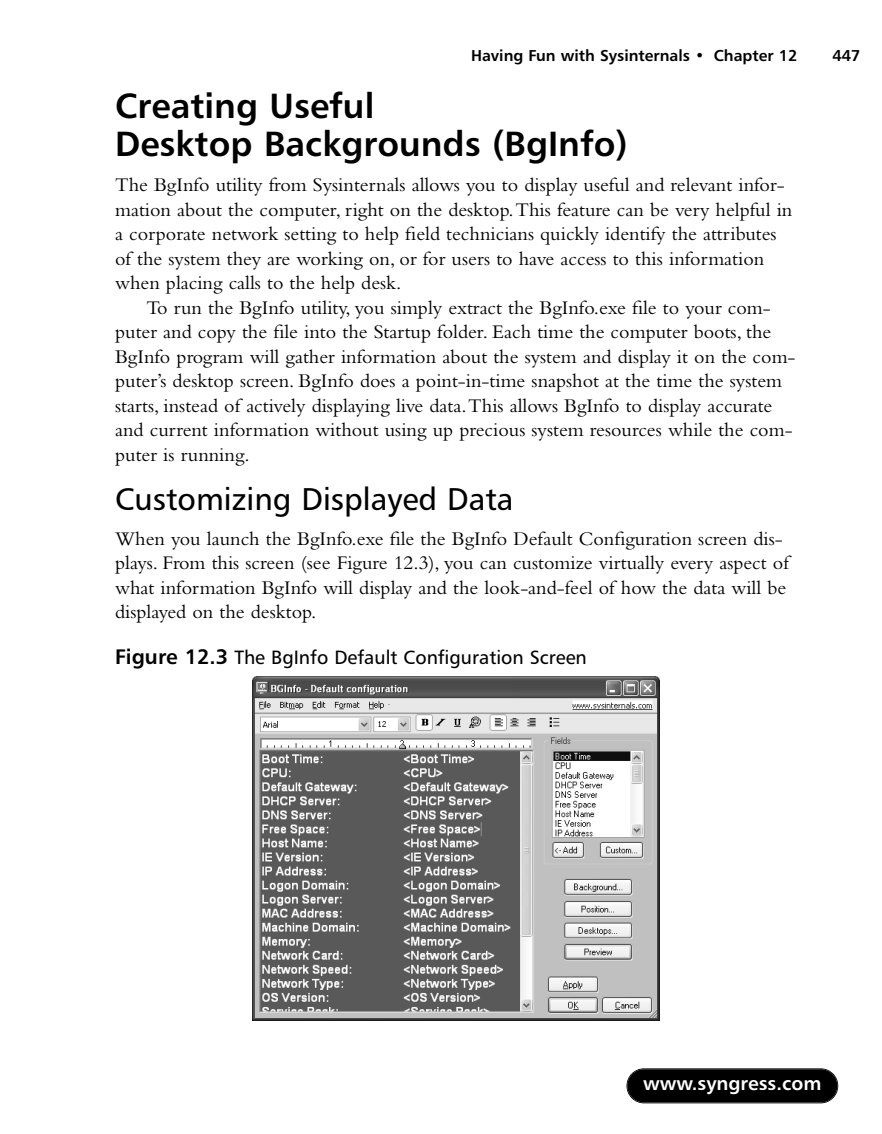
<style>
.page{position:relative;width:882px;height:1134px;background:#fff}
.page>*{position:absolute;margin:0;border:0;box-sizing:border-box;transform-origin:0 0}
.t1{font:35px/38.5px "Humanist 777 BT Bold B";color:#000}
.t2{font:31.5px "Humanist 777 BT Roman B";color:#000}
.t3{font:20.12px/24.5px "Bembo";color:#000}
.t4{font:19.25px "Humanist 777 BT Roman B";color:#000}
.t5{font:19.25px "Humanist 777 BT Bold B";color:#fff}
.t6{font:15.75px "Humanist 777 BT Bold B";color:#000}
.s1{font-family:"Humanist 777 BT Bold B";font-size:21px}
</style>
<div class="page">
<svg style="left:252px;top:676px;width:587px;height:428px"></svg>
<p class="t6" style="left:471px;top:49px;width:328px">Having Fun with Sysinternals • Chapter 12</p>
<p class="t6" style="left:833px;top:49px;width:30px">447</p>
<p class="t1" style="left:115px;top:89px;width:514px">Creating Useful<br>Desktop Backgrounds (BgInfo)</p>
<p class="t3" style="left:115px;top:175px;width:671px">The BgInfo utility from Sysinternals allows you to display useful and relevant infor-</p>
<p class="t3" style="left:115px;top:199px;width:679px">mation about the computer, right on the desktop.This feature can be very helpful in</p>
<p class="t3" style="left:115px;top:224px;width:663px">a corporate network setting to help field technicians quickly identify the attributes</p>
<p class="t3" style="left:115px;top:248px;width:651px">of the system they are working on, or for users to have access to this information</p>
<p class="t3" style="left:115px;top:273px;width:288px">when placing calls to the help desk.</p>
<p class="t3" style="left:147px;top:297px;width:626px">To run the BgInfo utility, you simply extract the BgInfo.exe file to your com-</p>
<p class="t3" style="left:115px;top:322px;width:658px">puter and copy the file into the Startup folder. Each time the computer boots, the</p>
<p class="t3" style="left:115px;top:346px;width:682px">BgInfo program will gather information about the system and display it on the com-</p>
<p class="t3" style="left:115px;top:371px;width:668px">puter’s desktop screen. BgInfo does a point-in-time snapshot at the time the system</p>
<p class="t3" style="left:115px;top:395px;width:659px">starts, instead of actively displaying live data.This allows BgInfo to display accurate</p>
<p class="t3" style="left:115px;top:420px;width:679px">and current information without using up precious system resources while the com-</p>
<p class="t3" style="left:115px;top:444px;width:136px">puter is running.</p>
<p class="t2" style="left:115px;top:486px;width:400px">Customizing Displayed Data</p>
<p class="t3" style="left:115px;top:528px;width:675px">When you launch the BgInfo.exe file the BgInfo Default Configuration screen dis&shy;plays. From this screen (see Figure 12.3), you can customize virtually every aspect of what information BgInfo will display and the look-and-feel of how the data will be displayed on the desktop.</p>
<p class="t4" style="left:115px;top:649px;width:473px"><span class="s1">Figure 12.3</span> The BgInfo Default Configuration Screen</p>
<p class="t5" style="left:643px;top:1076px;width:180px">www.syngress.com</p>
</div>
